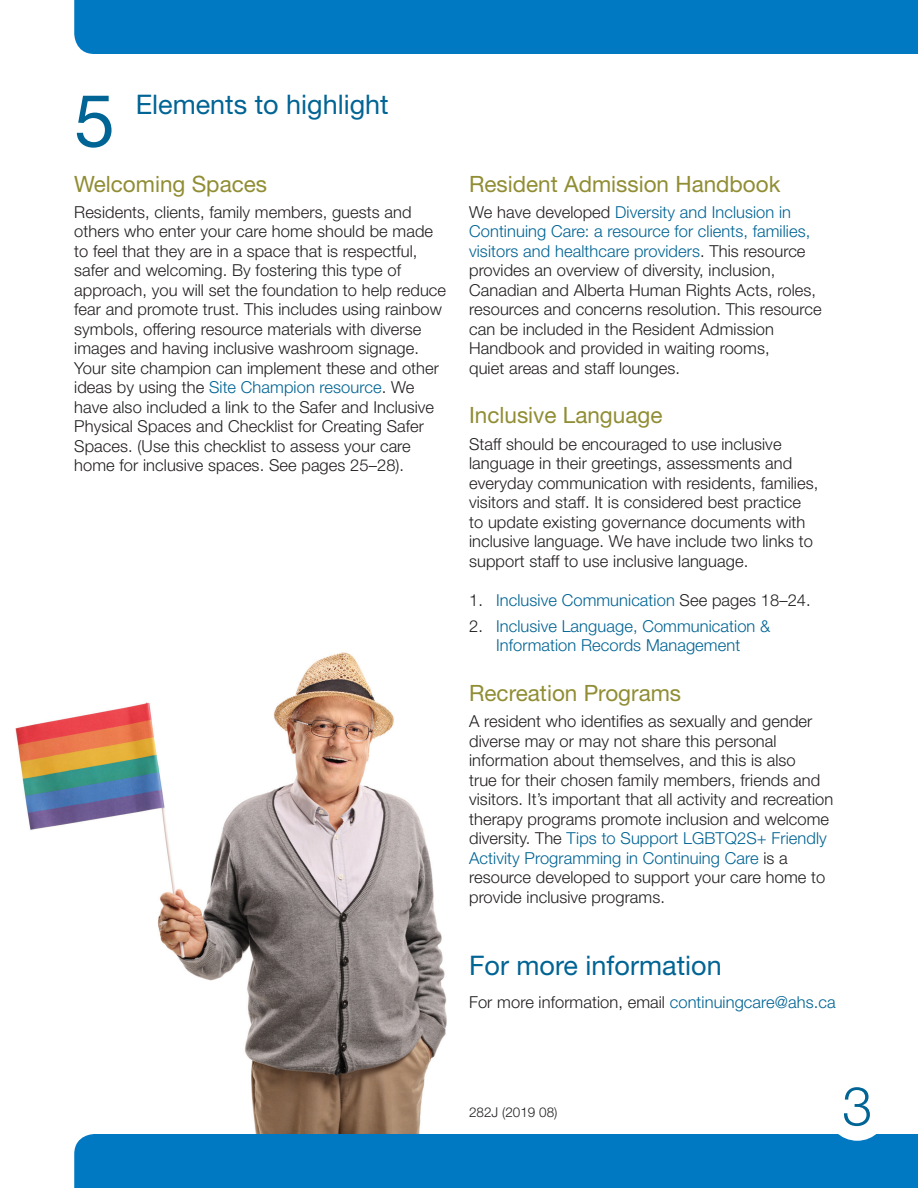
<style>
.page{position:relative;width:918px;height:1188px;background:#fff}
.page>*{position:absolute;margin:0;border:0;box-sizing:border-box;transform-origin:0 0}
.t1{font:73.2px "Helvetica Neue LT Std";color:#006494}
.t2{font:300 54px "Helvetica Neue LT Std";color:#006494}
.t3{font:27px "Helvetica Neue LT Std";color:#006494}
.t4{font:22.5px "Helvetica Neue LT Std";color:#908d34}
.t5{font:300 16.5px/19.5px "Helvetica Neue LT Std";letter-spacing:.005em;color:#231f20}
.t6{font:300 16.5px/19.5px "Helvetica Neue LT Std";letter-spacing:.005em;color:#006494;text-align:center}
.t7{font:300 13.5px "Helvetica Neue LT Std";color:#231f20}
.s1{color:#006494}
.s2{color:#231f20}
</style>
<div class="page">
<div style="left:74px;top:0;width:844px;height:54px;background:#0079c2"></div>
<img style="left:15px;top:652px;width:432px;height:482px">
<div style="left:74px;top:1134px;width:844px;height:54px;background:#0079c2"></div>
<div style="left:827px;top:1080px;width:61px;height:61px;background:#fff;border-radius:50%"></div>
<h1 class="t1" style="left:74px;top:77px;width:42px">5</h1>
<h3 class="t3" style="left:136px;top:88px;width:255px">Elements to highlight</h3>
<h3 class="t4" style="left:74px;top:170px;width:194px">Welcoming Spaces</h3>
<p class="t5" style="left:74px;top:202px;width:373px">Residents, clients, family members, guests and others who enter your care home should be made to feel that they are in a space that is respectful, safer and welcoming. By fostering this type of approach, you will set the foundation to help reduce fear and promote trust. This includes using rainbow symbols, offering resource materials with diverse images and having inclusive washroom signage.<br>Your site champion can implement these and other ideas by using the <span class="s1">Site Champion resource</span>. We have also included a link to the Safer and Inclusive Physical Spaces and Checklist for Creating Safer Spaces. (Use this checklist to assess your care home for inclusive spaces. See pages 25–28).</p>
<h3 class="t4" style="left:469px;top:170px;width:313px">Resident Admission Handbook</h3>
<p class="t5" style="left:469px;top:202px;width:354px">We have developed <span class="s1">Diversity and Inclusion in Continuing Care: a resource for clients, families, visitors and healthcare providers</span>. This resource provides an overview of diversity, inclusion, Canadian and Alberta Human Rights Acts, roles, resources and concerns resolution. This resource can be included in the Resident Admission Handbook and provided in waiting rooms,<br>quiet areas and staff lounges.</p>
<h3 class="t4" style="left:469px;top:402px;width:195px">Inclusive Language</h3>
<p class="t5" style="left:469px;top:434px;width:351px">Staff should be encouraged to use inclusive language in their greetings, assessments and everyday communication with residents, families, visitors and staff. It is considered best practice to update existing governance documents with inclusive language. We have include two links to support staff to use inclusive language.</p>
<p class="t6" style="left:469px;top:590px;width:343px"><span class="s2">1.</span> Inclusive Communication <span class="s2">See pages 18–24.</span></p>
<p class="t6" style="left:469px;top:616px;width:303px"><span class="s2">2.</span> Inclusive Language, Communication &amp;<br>Information Records Management</p>
<h3 class="t4" style="left:469px;top:679px;width:214px">Recreation Programs</h3>
<p class="t5" style="left:469px;top:711px;width:366px">A resident who identifies as sexually and gender diverse may or may not share this personal information about themselves, and this is also<br>true for their chosen family members, friends and visitors. It’s important that all activity and recreation therapy programs promote inclusion and welcome diversity. The <span class="s1">Tips to Support LGBTQ2S+ Friendly Activity Programming in Continuing Care</span> is a resource developed to support your care home to provide inclusive programs.</p>
<h3 class="t3" style="left:469px;top:949px;width:254px">For more information</h3>
<p class="t5" style="left:469px;top:992px;width:368px">For more information, email <span class="s1">continuingcare@ahs.ca</span></p>
<p class="t7" style="left:469px;top:1104px;width:90px">282J (2019 08)</p>
<h2 class="t2" style="left:842px;top:1073px;width:32px">3</h2>
</div>
